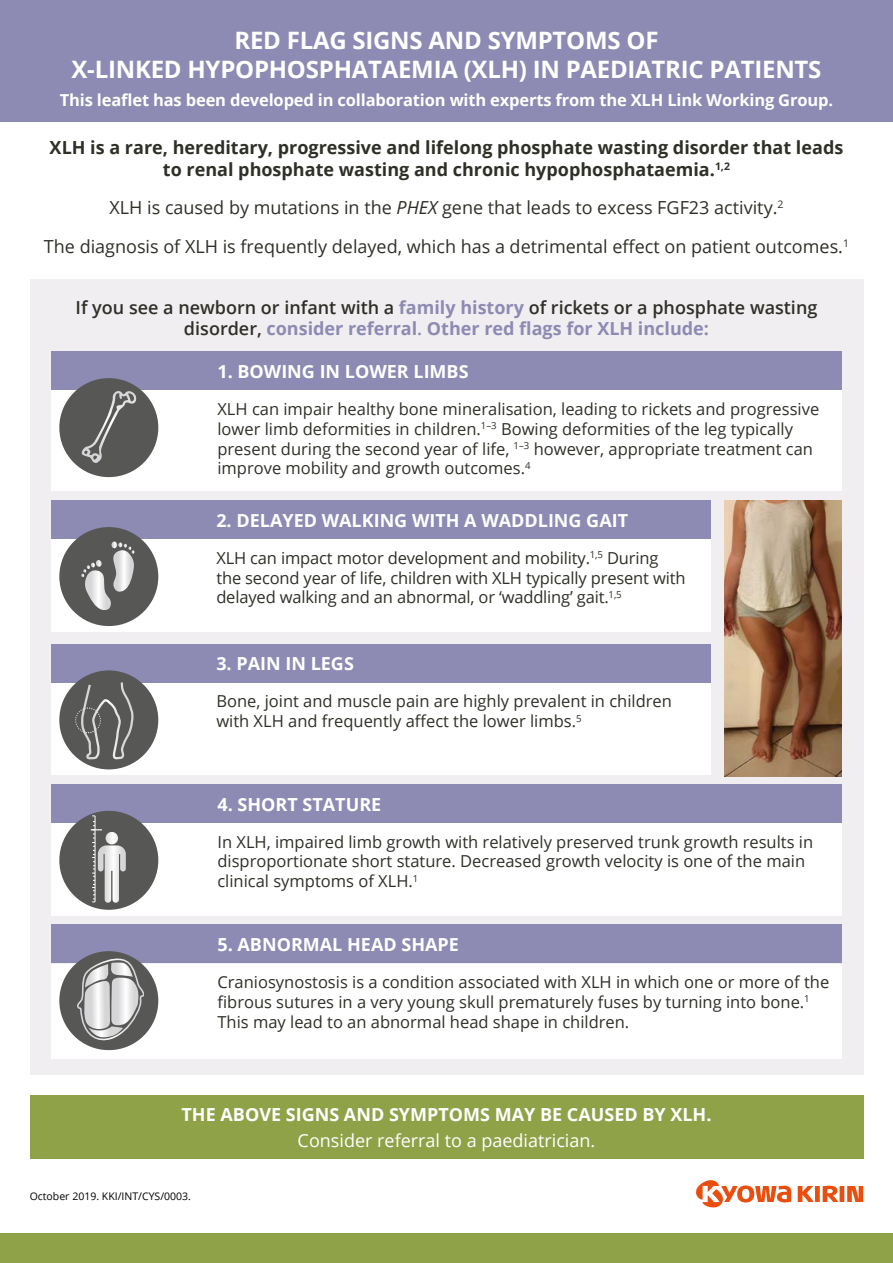
<style>
.page{position:relative;width:893px;height:1263px;background:#fff}
.page>*{position:absolute;margin:0;border:0;box-sizing:border-box;transform-origin:0 0}
.t1{font:700 24px/28.8px "Open Sans";letter-spacing:-.01em;color:#fff;text-align:center}
.t2{font:18px/38.5px "Open Sans";color:#2f2f28;text-align:center}
.t3{font:700 18px "Open Sans";color:#fff}
.t4{font:700 18px/21.6px "Open Sans";color:#2f2f28;text-align:center}
.t5{font:600 18px/21.6px "Open Sans";color:#2f2f28;text-align:center}
.t6{font:18px "Open Sans";color:#fff}
.t7{font:16.5px/19.8px "Open Sans";color:#2f2f28}
.t8{font:700 16.5px "Open Sans";letter-spacing:-.01em;color:#fff}
.t9{font:10.5px "Open Sans";color:#000}
.s1{font-style:italic}
.s2{font-weight:700;color:#8d8ab3}
.s3{color:#8d8ab3}
</style>
<div class="page">
<div style="left:30px;top:279px;width:833px;height:795px;background:#f0eef0"></div>
<div style="left:30px;top:1095px;width:833px;height:63px;background:#90a248"></div>
<div style="left:0;top:1233px;width:893px;height:30px;background:#90a248"></div>
<div style="left:51px;top:388px;width:791px;height:103px;background:#fff"></div>
<div style="left:51px;top:537px;width:659px;height:95px;background:#fff"></div>
<div style="left:51px;top:681px;width:659px;height:94px;background:#fff"></div>
<div style="left:51px;top:821px;width:791px;height:94px;background:#fff"></div>
<div style="left:51px;top:964px;width:791px;height:94px;background:#fff"></div>
<div style="left:51px;top:352px;width:791px;height:38px;background:#8d8ab3"></div>
<div style="left:51px;top:500px;width:659px;height:39px;background:#8d8ab3"></div>
<div style="left:51px;top:644px;width:659px;height:39px;background:#8d8ab3"></div>
<div style="left:51px;top:784px;width:791px;height:39px;background:#8d8ab3"></div>
<div style="left:51px;top:924px;width:791px;height:39px;background:#8d8ab3"></div>
<div style="left:0;top:0;width:893px;height:122px;background:#8d8ab3"></div>
<svg style="left:798px;top:1186px;width:16px;height:16px"></svg>
<svg style="left:696px;top:1180px;width:95px;height:27px"></svg>
<div style="left:815px;top:1186px;width:5px;height:16px;background:#e94e0f"></div>
<hr style="left:840px;top:1186px;width:4px;height:16px;background:#e94e0f">
<svg style="left:823px;top:1186px;width:15px;height:16px"></svg>
<svg style="left:847px;top:1186px;width:16px;height:16px"></svg>
<svg style="left:59px;top:378px;width:99px;height:99px"></svg>
<svg style="left:59px;top:527px;width:99px;height:99px"></svg>
<svg style="left:59px;top:670px;width:99px;height:99px"></svg>
<div style="left:75px;top:707px;width:26px;height:26px;border:1px dashed #fff;border-radius:50%"></div>
<svg style="left:59px;top:811px;width:99px;height:99px"></svg>
<svg style="left:59px;top:951px;width:99px;height:99px"></svg>
<img style="left:724px;top:501px;width:118px;height:276px">
<h1 class="t1" style="left:71px;top:26px;width:751px">RED FLAG SIGNS AND SYMPTOMS OF<br>X-LINKED HYPOPHOSPHATAEMIA (XLH) IN PAEDIATRIC PATIENTS</h1>
<p class="t8" style="left:60px;top:89px;width:775px">This leaflet has been developed in collaboration with experts from the XLH Link Working Group.</p>
<p class="t4" style="left:50px;top:136px;width:795px">XLH is a rare, hereditary, progressive and lifelong phosphate wasting disorder that leads to renal phosphate wasting and chronic hypophosphataemia.<sup>1,2</sup></p>
<p class="t2" style="left:44px;top:188px;width:807px">XLH is caused by mutations in the <span class="s1">PHEX</span> gene that leads to excess FGF23 activity.<sup>2<br></sup>The diagnosis of XLH is frequently delayed, which has a detrimental effect on patient outcomes.<sup>1</sup></p>
<p class="t5" style="left:76px;top:296px;width:743px">If you see a newborn or infant with a <span class="s2">family history</span> of rickets or a phosphate wasting disorder, <span class="s2">consider referral</span><span class="s3">.</span> <span class="s2">Other red flags for XLH include:</span></p>
<p class="t3" style="left:217px;top:359px;width:253px">1. BOWING IN LOWER LIMBS</p>
<p class="t7" style="left:217px;top:399px;width:603px">XLH can impair healthy bone mineralisation, leading to rickets and progressive lower limb deformities in children.<sup>1–3</sup> Bowing deformities of the leg typically present during the second year of life, <sup>1–3</sup> however, appropriate treatment can improve mobility and growth outcomes.<sup>4</sup></p>
<p class="t3" style="left:216px;top:508px;width:413px">2. DELAYED WALKING WITH A WADDLING GAIT</p>
<p class="t7" style="left:216px;top:547px;width:471px">XLH can impact motor development and mobility.<sup>1,5</sup> During the second year of life, children with XLH typically present with delayed walking and an abnormal, or ‘waddling’ gait.<sup>1,5</sup></p>
<p class="t3" style="left:216px;top:651px;width:139px">3. PAIN IN LEGS</p>
<p class="t7" style="left:216px;top:691px;width:457px">Bone, joint and muscle pain are highly prevalent in children with XLH and frequently affect the lower limbs.<sup>5</sup></p>
<p class="t3" style="left:217px;top:791px;width:165px">4. SHORT STATURE</p>
<p class="t7" style="left:217px;top:831px;width:597px">In XLH, impaired limb growth with relatively preserved trunk growth results in disproportionate short stature. Decreased growth velocity is one of the main clinical symptoms of XLH.<sup>1</sup></p>
<p class="t3" style="left:217px;top:932px;width:243px">5. ABNORMAL HEAD SHAPE</p>
<p class="t7" style="left:217px;top:972px;width:613px">Craniosynostosis is a condition associated with XLH in which one or more of the fibrous sutures in a very young skull prematurely fuses by turning into bone.<sup>1<br></sup>This may lead to an abnormal head shape in children.</p>
<p class="t3" style="left:182px;top:1102px;width:531px">THE ABOVE SIGNS AND SYMPTOMS MAY BE CAUSED BY XLH.</p>
<p class="t6" style="left:298px;top:1128px;width:299px">Consider referral to a paediatrician.</p>
<p class="t9" style="left:30px;top:1189px;width:163px">October 2019. KKI/INT/CYS/0003.</p>
</div>
